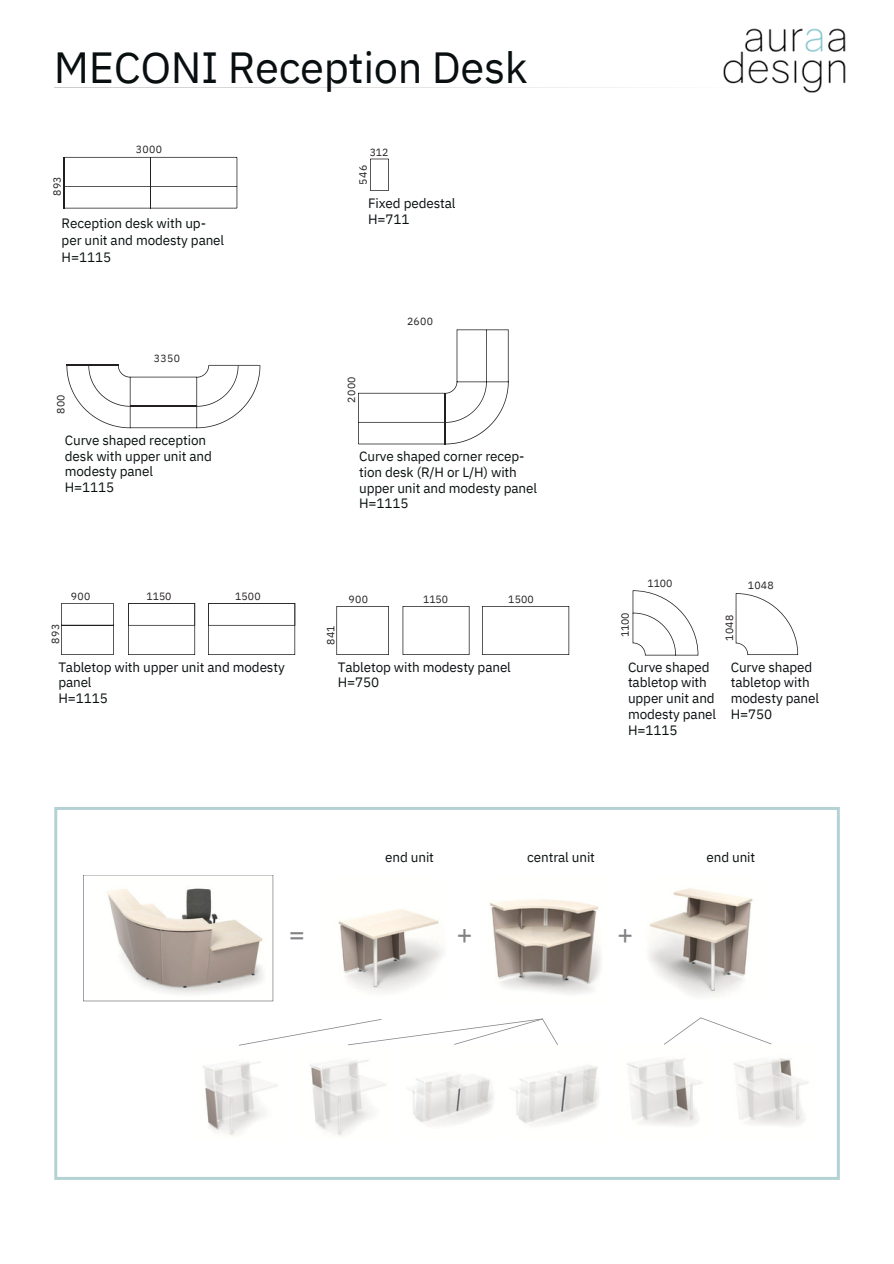
<style>
.page{position:relative;width:894px;height:1264px;background:#fff}
.page>*{position:absolute;margin:0;border:0;box-sizing:border-box;transform-origin:0 0}
.t1{font:43.5px "IBM Plex Sans";letter-spacing:-.01em;color:#090f10}
.t2{font:27px "IBM Plex Sans";color:#808285}
.t3{font:13.5px/15.8px "IBM Plex Sans";letter-spacing:-.01em;color:#090f10}
.t4{font:10.5px "IBM Plex Sans";letter-spacing:.02em;color:#231f20}
</style>
<div class="page">
<svg style="left:64px;top:157px;width:173px;height:51px"></svg>
<svg style="left:66px;top:365px;width:194px;height:63px"></svg>
<hr style="left:208px;top:365px;width:52px;height:1px;background:#231f20">
<svg style="left:358px;top:330px;width:150px;height:114px"></svg>
<svg style="left:370px;top:159px;width:19px;height:32px"></svg>
<svg style="left:61px;top:603px;width:53px;height:52px"></svg>
<svg style="left:128px;top:603px;width:67px;height:52px"></svg>
<svg style="left:208px;top:590px;width:589px;height:65px"></svg>
<svg style="left:54px;top:87px;width:574px;height:1px"></svg>
<svg style="left:54px;top:807px;width:785px;height:372px"></svg>
<img style="left:323px;top:877px;width:123px;height:124px">
<img style="left:482px;top:877px;width:125px;height:125px">
<img style="left:641px;top:877px;width:125px;height:124px">
<img style="left:190px;top:1046px;width:94px;height:94px">
<img style="left:297px;top:1045px;width:95px;height:94px">
<img style="left:402px;top:1045px;width:95px;height:93px">
<img style="left:506px;top:1044px;width:97px;height:95px">
<img style="left:614px;top:1044px;width:96px;height:95px">
<img style="left:720px;top:1043px;width:96px;height:96px">
<svg style="left:83px;top:874px;width:190px;height:127px"></svg>
<svg style="left:239px;top:1018px;width:319px;height:27px"></svg>
<svg style="left:663px;top:1017px;width:108px;height:27px"></svg>
<img style="left:723px;top:28px;width:122px;height:65px">
<p class="t1" style="left:54px;top:39px;width:475px">MECONI Reception Desk</p>
<h1 class="t4" style="left:50px;top:196px;width:21px;rotate:-90deg">893</h1>
<p class="t4" style="left:136px;top:142px;width:28px">3000</p>
<p class="t3" style="left:62px;top:214px;width:164px;line-height:16.8px">Reception desk with up&shy;per unit and modesty panel<br>H=1115</p>
<p class="t4" style="left:54px;top:414px;width:21px;rotate:-90deg">800</p>
<h2 class="t4" style="left:154px;top:351px;width:28px">3350</h2>
<p class="t3" style="left:65px;top:432px;width:148px">Curve shaped reception desk with upper unit and modesty panel<br>H=1115</p>
<p class="t4" style="left:369px;top:145px;width:20px">312</p>
<h2 class="t4" style="left:356px;top:184px;width:21px;rotate:-90deg">546</h2>
<p class="t3" style="left:368px;top:195px;width:89px">Fixed pedestal<br>H=711</p>
<h2 class="t4" style="left:344px;top:402px;width:28px;rotate:-90deg">2000</h2>
<p class="t4" style="left:407px;top:314px;width:28px">2600</p>
<p class="t3" style="left:359px;top:448px;width:179px">Curve shaped corner recep&shy;tion desk (R/H or L/H) with upper unit and modesty panel<br>H=1115</p>
<p class="t4" style="left:48px;top:643px;width:21px;rotate:-90deg">893</p>
<p class="t4" style="left:71px;top:589px;width:21px">900</p>
<h2 class="t4" style="left:146px;top:589px;width:26px">1150</h2>
<p class="t4" style="left:235px;top:589px;width:27px">1500</p>
<p class="t4" style="left:348px;top:592px;width:21px">900</p>
<p class="t4" style="left:323px;top:644px;width:20px;rotate:-90deg">841</p>
<p class="t4" style="left:423px;top:592px;width:26px">1150</p>
<p class="t4" style="left:508px;top:592px;width:27px">1500</p>
<p class="t3" style="left:58px;top:658px;width:228px">Tabletop with upper unit and modesty panel<br>H=1115</p>
<p class="t3" style="left:338px;top:658px;width:174px">Tabletop with modesty panel<br>H=750</p>
<p class="t4" style="left:647px;top:576px;width:26px">1100</p>
<p class="t4" style="left:617px;top:637px;width:26px;rotate:-90deg">1100</p>
<p class="t4" style="left:722px;top:640px;width:27px;rotate:-90deg">1048</p>
<p class="t4" style="left:747px;top:578px;width:27px">1048</p>
<h2 class="t3" style="left:627px;top:658px;width:90px">Curve shaped tabletop with upper unit and modesty panel<br>H=1115</h2>
<p class="t3" style="left:730px;top:658px;width:90px">Curve shaped tabletop with modesty panel<br>H=750</p>
<p class="t3" style="left:385px;top:849px;width:50px">end unit</p>
<p class="t3" style="left:527px;top:849px;width:69px">central unit</p>
<p class="t3" style="left:706px;top:849px;width:50px">end unit</p>
<p class="t2" style="left:288px;top:916px;width:18px">=</p>
<p class="t2" style="left:456px;top:916px;width:18px">+</p>
<p class="t2" style="left:617px;top:916px;width:18px">+</p>
</div>
